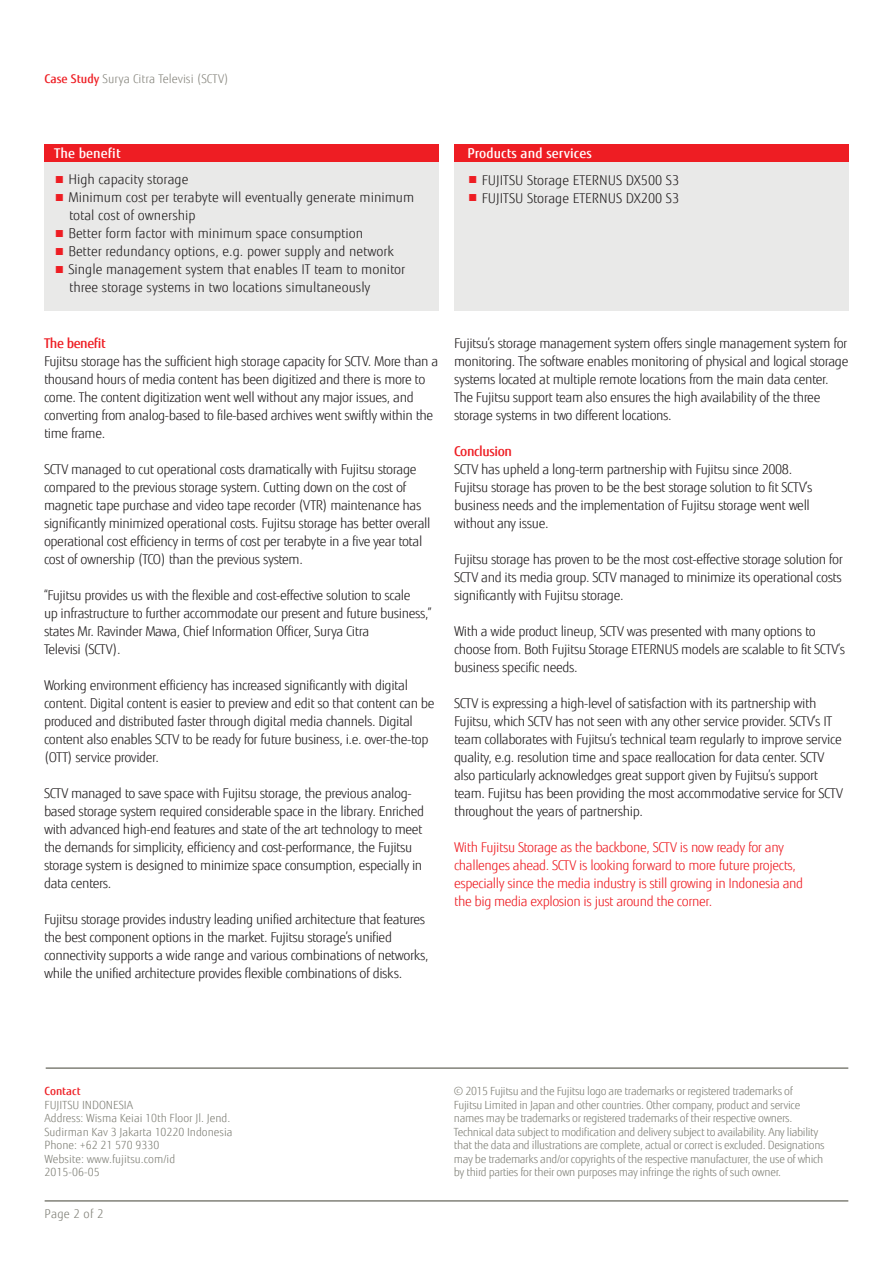
<style>
.page{position:relative;width:893px;height:1263px;background:#fff}
.page>*{position:absolute;margin:0;border:0;box-sizing:border-box;transform-origin:0 0}
.copy{font:300 13.5px/18px "Fujitsu Sans";letter-spacing:-.03em;color:#231f20}
.copy-2{font:300 13.5px/18px "Fujitsu Sans";color:#231f20}
.copy-3{font:300 13.5px/18px "Fujitsu Sans";letter-spacing:-.03em;color:#ee1d23}
.copy-4{font:500 13.5px "Fujitsu Sans";letter-spacing:.005em;color:#fff}
.copy-5{font:500 13.5px "Fujitsu Sans";letter-spacing:-.03em;color:#ee1d23}
.copy-6{font:300 12px "Fujitsu Sans";color:#87867e}
.copy-7{font:300 12px "Fujitsu Sans";letter-spacing:.02em;color:#818178}
.intro{font:300 11.25px/13.5px "Fujitsu Sans";letter-spacing:-.03em;color:#818178}
.intro-2{font:300 11.25px/13.5px "Fujitsu Sans";color:#818178}
.intro-3{font:500 11.25px "Fujitsu Sans";color:#ee1d23}
.s1{font-weight:500;color:#ee1d23}
.s2{color:#ee1d23}
</style>
<div class="page">
<div style="left:45px;top:144px;width:394px;height:166px;background:#e9e9e8"></div>
<div style="left:454px;top:144px;width:394px;height:166px;background:#e9e9e8"></div>
<div style="left:45px;top:144px;width:394px;height:18px;background:#ee1d23"></div>
<div style="left:454px;top:144px;width:394px;height:18px;background:#ee1d23"></div>
<hr style="left:46px;top:1067px;width:802px;height:2px;background:#818178">
<hr style="left:45px;top:1200px;width:803px;height:2px;background:#818178">
<p class="copy-6" style="left:45px;top:71px;width:186px"><span class="s1">Case Study</span> Surya Citra Televisi (SCTV)</p>
<p class="copy-4" style="left:54px;top:144px;width:68px">The benefit</p>
<p class="copy-2" style="left:54px;top:170px;width:136px"><span class="s2">■</span> High capacity storage</p>
<p class="copy-2" style="left:69px;top:188px;width:347px;text-indent:-15px"><span class="s2">■</span> Minimum cost per terabyte will eventually generate minimum total cost of ownership</p>
<p class="copy-2" style="left:54px;top:224px;width:311px"><span class="s2">■</span> Better form factor with minimum space consumption</p>
<p class="copy-2" style="left:54px;top:242px;width:341px"><span class="s2">■</span> Better redundancy options, e.g. power supply and network</p>
<p class="copy-2" style="left:69px;top:260px;width:338px;text-indent:-15px"><span class="s2">■</span> Single management system that enables IT team to monitor three storage systems in two locations simultaneously</p>
<p class="copy-5" style="left:44px;top:334px;width:63px">The benefit</p>
<p class="copy" style="left:44px;top:352px;width:396px">Fujitsu storage has the sufficient high storage capacity for SCTV. More than a thousand hours of media content has been digitized and there is more to come. The content digitization went well without any major issues, and converting from analog-based to file-based archives went swiftly within the time frame.</p>
<p class="copy" style="left:44px;top:460px;width:388px">SCTV managed to cut operational costs dramatically with Fujitsu storage compared to the previous storage system. Cutting down on the cost of magnetic tape purchase and video tape recorder (VTR) maintenance has significantly minimized operational costs. Fujitsu storage has better overall operational cost efficiency in terms of cost per terabyte in a five year total cost of ownership (TCO) than the previous system.</p>
<p class="copy" style="left:44px;top:586px;width:389px">“Fujitsu provides us with the flexible and cost-effective solution to scale<br>up infrastructure to further accommodate our present and future business,” states Mr. Ravinder Mawa, Chief Information Officer, Surya Citra<br>Televisi (SCTV).</p>
<p class="copy" style="left:44px;top:676px;width:392px">Working environment efficiency has increased significantly with digital content. Digital content is easier to preview and edit so that content can be produced and distributed faster through digital media channels. Digital content also enables SCTV to be ready for future business, i.e. over-the-top (OTT) service provider.</p>
<p class="copy" style="left:44px;top:784px;width:382px">SCTV managed to save space with Fujitsu storage, the previous analog&shy;based storage system required considerable space in the library. Enriched with advanced high-end features and state of the art technology to meet the demands for simplicity, efficiency and cost-performance, the Fujitsu storage system is designed to minimize space consumption, especially in data centers.</p>
<p class="copy" style="left:44px;top:910px;width:386px">Fujitsu storage provides industry leading unified architecture that features the best component options in the market. Fujitsu storage’s unified connectivity supports a wide range and various combinations of networks, while the unified architecture provides flexible combinations of disks.</p>
<p class="copy-4" style="left:467px;top:145px;width:126px">Products and services</p>
<p class="copy-2" style="left:467px;top:171px;width:213px"><span class="s2">■</span> FUJITSU Storage ETERNUS DX500 S3</p>
<p class="copy-2" style="left:467px;top:189px;width:213px"><span class="s2">■</span> FUJITSU Storage ETERNUS DX200 S3</p>
<p class="copy" style="left:454px;top:334px;width:396px">Fujitsu’s storage management system offers single management system for monitoring. The software enables monitoring of physical and logical storage systems located at multiple remote locations from the main data center.<br>The Fujitsu support team also ensures the high availability of the three storage systems in two different locations.</p>
<p class="copy-5" style="left:454px;top:442px;width:59px">Conclusion</p>
<p class="copy" style="left:454px;top:460px;width:360px">SCTV has upheld a long-term partnership with Fujitsu since 2008.<br>Fujitsu storage has proven to be the best storage solution to fit SCTV’s business needs and the implementation of Fujitsu storage went well without any issue.</p>
<p class="copy" style="left:454px;top:550px;width:390px;text-align:justify">Fujitsu storage has proven to be the most cost-effective storage solution for SCTV and its media group. SCTV managed to minimize its operational costs significantly with Fujitsu storage.</p>
<p class="copy" style="left:454px;top:622px;width:393px">With a wide product lineup, SCTV was presented with many options to choose from. Both Fujitsu Storage ETERNUS models are scalable to fit SCTV’s business specific needs.</p>
<p class="copy" style="left:454px;top:694px;width:390px">SCTV is expressing a high-level of satisfaction with its partnership with Fujitsu, which SCTV has not seen with any other service provider. SCTV’s IT team collaborates with Fujitsu’s technical team regularly to improve service quality, e.g. resolution time and space reallocation for data center. SCTV also particularly acknowledges great support given by Fujitsu’s support team. Fujitsu has been providing the most accommodative service for SCTV throughout the years of partnership.</p>
<p class="copy-3" style="left:454px;top:838px;width:351px">With Fujitsu Storage as the backbone, SCTV is now ready for any challenges ahead. SCTV is looking forward to more future projects, especially since the media industry is still growing in Indonesia and the big media explosion is just around the corner.</p>
<p class="intro-3" style="left:45px;top:1084px;width:38px">Contact</p>
<p class="intro-2" style="left:45px;top:1098px;width:90px">FUJITSU INDONESIA</p>
<p class="intro-2" style="left:45px;top:1112px;width:190px">Address: Wisma Keiai 10th Floor Jl. Jend.<br>Sudirman Kav 3 Jakarta 10220 Indonesia</p>
<p class="intro-2" style="left:45px;top:1139px;width:116px">Phone: +62 21 570 9330</p>
<p class="intro-2" style="left:45px;top:1152px;width:132px">Website: www.fujitsu.com/id</p>
<p class="intro" style="left:45px;top:1166px;width:57px">2015-06-05</p>
<p class="copy-7" style="left:45px;top:1207px;width:60px">Page 2 of 2</p>
<p class="intro" style="left:454px;top:1085px;width:340px">© 2015 Fujitsu and the Fujitsu logo are trademarks or registered trademarks of</p>
<p class="intro" style="left:454px;top:1098px;width:348px">Fujitsu Limited in Japan and other countries. Other company, product and service</p>
<p class="intro" style="left:454px;top:1112px;width:340px">names may be trademarks or registered trademarks of their respective owners.</p>
<p class="intro" style="left:454px;top:1125px;width:372px">Technical data subject to modification and delivery subject to availability. Any liability that the data and illustrations are complete, actual or correct is excluded. Designations may be trademarks and/or copyrights of the respective manufacturer, the use of which by third parties for their own purposes may infringe the rights of such owner.</p>
</div>
